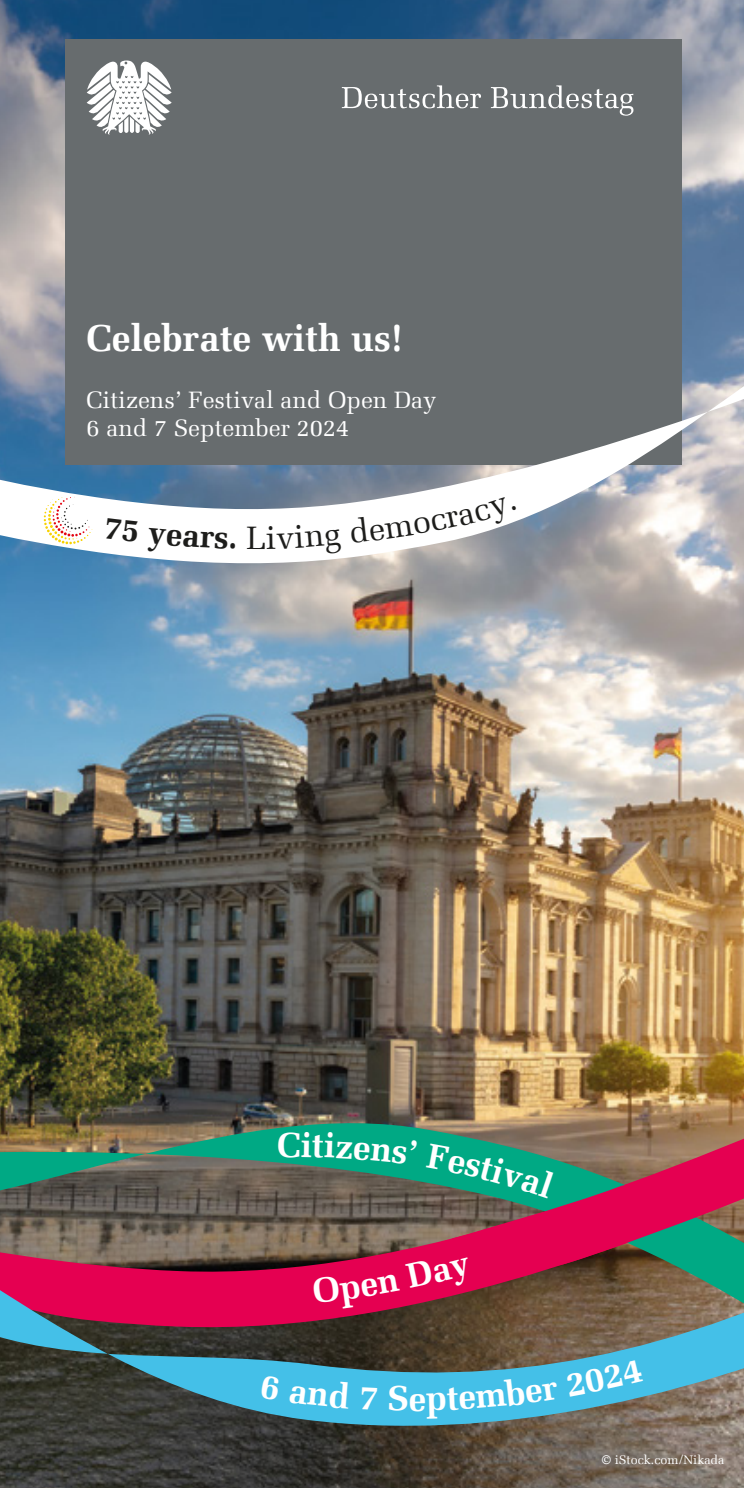
<style>
.page{position:relative;width:744px;height:1488px;background:#fff}
.page>*{position:absolute;margin:0;border:0;box-sizing:border-box;transform-origin:0 0}
.t1{font:700 37.5px "Melior Com";color:#fff}
.t2{font:700 35px "Melior Com";color:#fff}
.t3{font:32.5px "Melior Com";color:#1d1d1b}
.t4{font:23.75px "Melior Com";color:#fff}
.t5{font:12.5px "Melior Com";color:#fff}
</style>
<div class="page">
<img style="left:0;top:0;width:744px;height:1488px">
<div style="left:65px;top:39px;width:617px;height:425px;background:#676c6e"></div>
<svg style="left:342px;top:85px;width:139px;height:23px"></svg>
<svg style="left:491px;top:85px;width:142px;height:31px"></svg>
<svg style="left:87px;top:60px;width:85px;height:74px"></svg>
<svg style="left:0;top:312px;width:744px;height:271px"></svg>
<svg style="left:44px;top:497px;width:49px;height:47px"></svg>
<img style="left:0;top:1056px;width:744px;height:41px">
<svg style="left:0;top:1097px;width:744px;height:379px;background:#645a5a"></svg>
<svg style="left:105px;top:518px;width:34px;height:24px"></svg>
<svg style="left:147px;top:528px;width:88px;height:25px"></svg>
<svg style="left:267px;top:524px;width:74px;height:30px"></svg>
<svg style="left:350px;top:497px;width:166px;height:46px"></svg>
<svg style="left:261px;top:1376px;width:19px;height:24px"></svg>
<div style="left:289px;top:1381px;width:61px;height:28px;background:#44c0e8"></div>
<svg style="left:361px;top:1387px;width:16px;height:23px"></svg>
<svg style="left:389px;top:1386px;width:19px;height:25px"></svg>
<div style="left:426px;top:1377px;width:133px;height:42px;background:#44c0e8"></div>
<div style="left:566px;top:1360px;width:77px;height:37px;background:#44c0e8"></div>
<svg style="left:301px;top:1132px;width:396px;height:176px;background:#7c515a"></svg>
<p class="t1" style="left:87px;top:314px;width:318px">Celebrate with us!</p>
<h1 class="t4" style="left:87px;top:385px;width:351px">Citizens’ Festival and Open Day</h1>
<p class="t4" style="left:87px;top:414px;width:264px">6 and 7 September 2024</p>
<p class="t3" style="left:246px;top:518px;width:21px">L</p>
<h2 class="t2" style="left:277px;top:1123px;width:25px">C</h2>
<h2 class="t2" style="left:409px;top:1377px;width:19px">e</h2>
<p class="t5" style="left:602px;top:1452px;width:124px">© iStock.com/Nikada</p>
</div>
